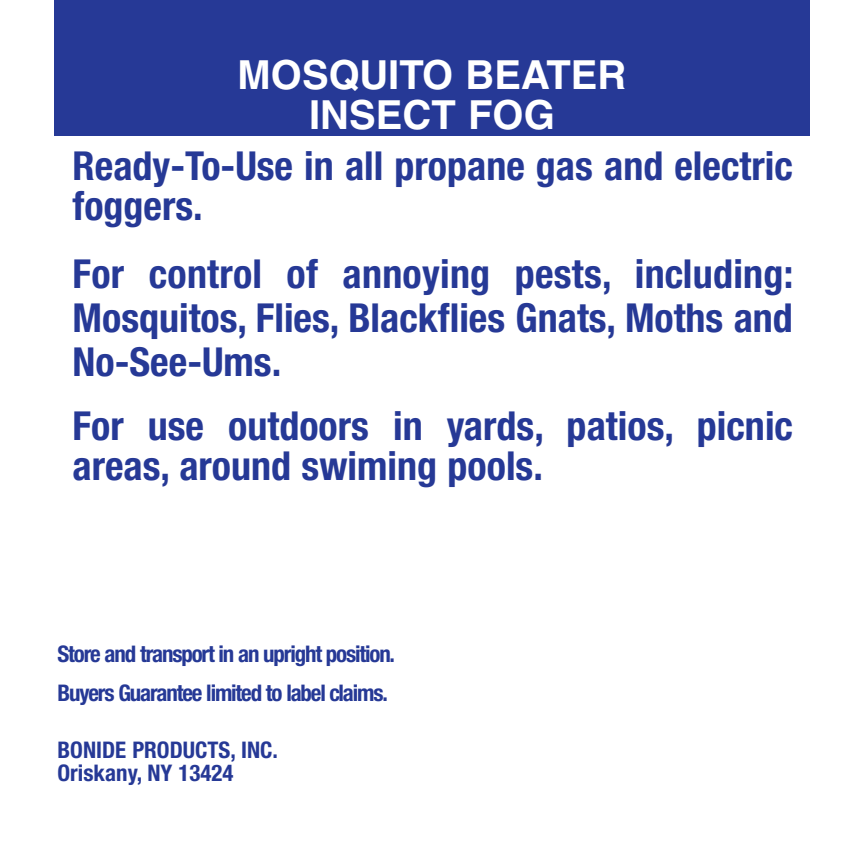
<style>
.page{position:relative;width:864px;height:864px;background:#fff}
.page>*{position:absolute;margin:0;border:0;box-sizing:border-box;transform-origin:0 0}
.t1{font:700 condensed 40px/44px "Helvetica Neue";color:#263996;text-align:justify}
.t2{font:700 40px "Helvetica";color:#fff}
.t3{font:700 condensed 22.8px "Helvetica Neue";letter-spacing:-.05em;color:#263996}
.t4{font:700 condensed 22.8px "Helvetica Neue";color:#263996}
</style>
<div class="page">
<div style="left:54px;top:0;width:756px;height:135px;background:#263996"></div>
<p class="t2" style="left:238px;top:51px;width:390px">MOSQUITO BEATER</p>
<p class="t2" style="left:309px;top:91px;width:247px">INSECT FOG</p>
<p class="t1" style="left:73px;top:143px;width:722px">Ready-To-Use in all propane gas and electric</p>
<p class="t1" style="left:73px;top:183px;width:132px">foggers.</p>
<p class="t1" style="left:73px;top:251px;width:722px">For control of annoying pests, including:<br>Mosquitos, Flies, Blackflies Gnats, Moths and No-See-Ums.</p>
<p class="t1" style="left:73px;top:405px;width:722px;line-height:40px">For use outdoors in yards, patios, picnic areas, around swiming pools.</p>
<p class="t3" style="left:58px;top:640px;width:339px">Store and transport in an upright position.</p>
<p class="t3" style="left:58px;top:679px;width:332px">Buyers Guarantee limited to label claims.</p>
<p class="t4" style="left:58px;top:736px;width:222px">BONIDE PRODUCTS, INC.</p>
<p class="t4" style="left:58px;top:759px;width:177px">Oriskany, NY 13424</p>
</div>
